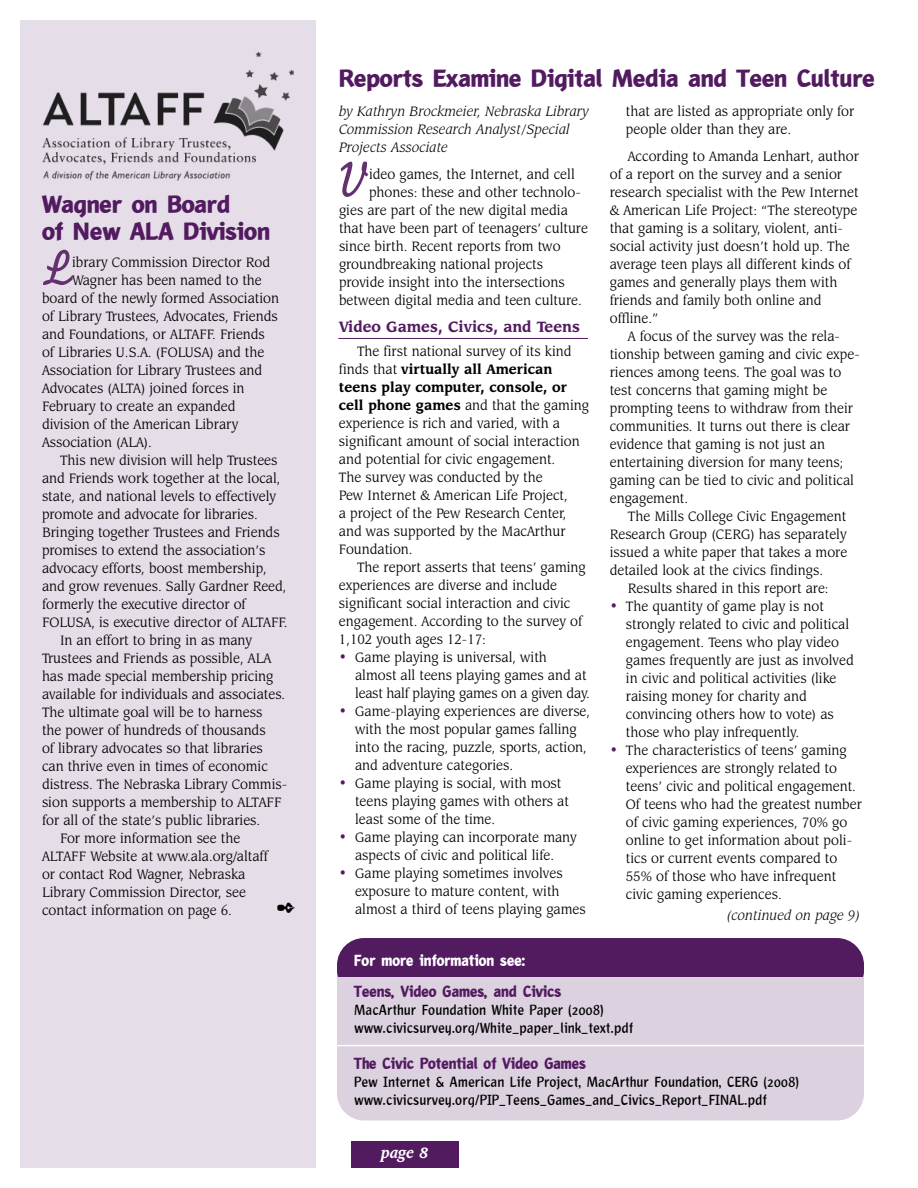
<style>
.page{position:relative;width:918px;height:1188px;background:#fff}
.page>*{position:absolute;margin:0;border:0;box-sizing:border-box;transform-origin:0 0}
.t1{font:52.5px "Monoline Script MT Std";color:#63316f}
.t2{font:900 25.5px/27px "Liga Sans LT Std";letter-spacing:-.005em;color:#521a5f}
.t3{font:900 16.5px "Liga Sans LT Std";color:#521a5f;scale:.92 1}
.t4{font:700 16.5px "Leawood IT Cby BT";color:#521a5f;scale:.92 1}
.t5{font:900 16.5px "Liga Sans LT Std";color:#fff;scale:.92 1}
.t6{font:italic 700 16.5px "Leawood IT Cby BT";color:#fff;scale:.92 1}
.t7{font:15px/18px "Leawood IT Cby BT";color:#000;scale:.92 1}
.t8{font:700 15px/18px "Liga Sans LT Std";color:#000;scale:.92 1}
.t9{font:italic 15px/18px "Leawood IT Cby BT";color:#000;scale:.92 1}
.s1{font-weight:700}
.s2{color:#521a5f}
</style>
<div class="page">
<div style="left:337px;top:938px;width:527px;height:60px;background:#521a5f;border-radius:27px"></div>
<div style="left:20px;top:20px;width:296px;height:1148px;background:#e5dde7"></div>
<div style="left:351px;top:1141px;width:108px;height:27px;background:#521a5f"></div>
<div style="left:337px;top:1027px;width:527px;height:93px;background:#dcd1df;border-radius:27px"></div>
<div style="left:337px;top:978px;width:527px;height:105px;background:#dcd1df"></div>
<hr style="left:331px;top:1045px;width:537px;height:1px;background:#fff">
<hr style="left:338px;top:338px;width:250px;height:1px;background:#521a5f">
<img style="left:43px;top:53px;width:250px;height:128px">
<h2 class="t2" style="left:42px;top:193px;width:230px">Wagner on Board<br>of New ALA Division</h2>
<h1 class="t1" style="left:42px;top:247px;width:32px">L</h1>
<p class="t7" style="left:72px;top:254px;width:217px">ibrary Commission Director Rod</p>
<p class="t7" style="left:72px;top:272px;width:208px">Wagner has been named to the</p>
<p class="t7" style="left:42px;top:290px;width:259px">board of the newly formed Association</p>
<p class="t7" style="left:42px;top:308px;width:258px">of Library Trustees, Advocates, Friends</p>
<p class="t7" style="left:42px;top:326px;width:244px">and Foundations, or ALTAFF. Friends</p>
<p class="t7" style="left:42px;top:344px;width:243px">of Libraries U.S.A. (FOLUSA) and the</p>
<p class="t7" style="left:42px;top:362px;width:241px">Association for Library Trustees and</p>
<p class="t7" style="left:42px;top:380px;width:222px">Advocates (ALTA) joined forces in</p>
<p class="t7" style="left:42px;top:398px;width:212px">February to create an expanded</p>
<p class="t7" style="left:42px;top:416px;width:215px">division of the American Library</p>
<p class="t7" style="left:42px;top:434px;width:121px">Association (ALA).</p>
<p class="t7" style="left:60px;top:452px;width:238px">This new division will help Trustees</p>
<p class="t7" style="left:42px;top:470px;width:261px">and Friends work together at the local,</p>
<p class="t7" style="left:42px;top:488px;width:256px">state, and national levels to effectively</p>
<p class="t7" style="left:42px;top:506px;width:236px">promote and advocate for libraries.</p>
<p class="t7" style="left:42px;top:524px;width:260px">Bringing together Trustees and Friends</p>
<p class="t7" style="left:42px;top:542px;width:245px">promises to extend the association’s</p>
<p class="t7" style="left:42px;top:560px;width:246px">advocacy efforts, boost membership,</p>
<p class="t7" style="left:42px;top:578px;width:267px">and grow revenues. Sally Gardner Reed,</p>
<p class="t7" style="left:42px;top:596px;width:223px">formerly the executive director of</p>
<p class="t7" style="left:42px;top:614px;width:268px">FOLUSA, is executive director of ALTAFF.</p>
<p class="t7" style="left:60px;top:632px;width:210px">In an effort to bring in as many</p>
<p class="t7" style="left:42px;top:650px;width:251px">Trustees and Friends as possible, ALA</p>
<p class="t7" style="left:42px;top:668px;width:253px">has made special membership pricing</p>
<p class="t7" style="left:42px;top:686px;width:266px">available for individuals and associates.</p>
<p class="t7" style="left:42px;top:704px;width:241px">The ultimate goal will be to harness</p>
<p class="t7" style="left:42px;top:722px;width:245px">the power of hundreds of thousands</p>
<p class="t7" style="left:42px;top:740px;width:242px">of library advocates so that libraries</p>
<p class="t7" style="left:42px;top:758px;width:247px">can thrive even in times of economic</p>
<p class="t7" style="left:42px;top:776px;width:268px">distress. The Nebraska Library Commis-</p>
<p class="t7" style="left:42px;top:794px;width:262px">sion supports a membership to ALTAFF</p>
<p class="t7" style="left:42px;top:812px;width:239px">for all of the state’s public libraries.</p>
<p class="t7" style="left:60px;top:830px;width:198px">For more information see the</p>
<p class="t7" style="left:42px;top:848px;width:247px">ALTAFF Website at www.ala.org/altaff</p>
<p class="t7" style="left:42px;top:866px;width:222px">or contact Rod Wagner, Nebraska</p>
<p class="t7" style="left:42px;top:884px;width:223px">Library Commission Director, see</p>
<p class="t7" style="left:42px;top:902px;width:208px">contact information on page 6.</p>
<h2 class="t2" style="left:339px;top:68px;width:537px">Reports Examine Digital Media and Teen Culture</h2>
<p class="t9" style="left:339px;top:103px;width:273px">by Kathryn Brockmeier, Nebraska Library<br>Commission Research Analyst/Special<br>Projects Associate</p>
<h1 class="t1" style="left:339px;top:159px;width:32px">V</h1>
<p class="t7" style="left:369px;top:166px;width:225px">ideo games, the Internet, and cell</p>
<p class="t7" style="left:369px;top:184px;width:232px">phones: these and other technolo-</p>
<p class="t7" style="left:339px;top:202px;width:250px">gies are part of the new digital media</p>
<p class="t7" style="left:339px;top:220px;width:272px">that have been part of teenagers’ culture</p>
<p class="t7" style="left:339px;top:238px;width:242px">since birth. Recent reports from two</p>
<p class="t7" style="left:339px;top:256px;width:223px">groundbreaking national projects</p>
<p class="t7" style="left:339px;top:274px;width:247px">provide insight into the intersections</p>
<p class="t7" style="left:339px;top:292px;width:265px">between digital media and teen culture.</p>
<p class="t4" style="left:339px;top:320px;width:264px">Video Games, Civics, and Teens</p>
<p class="t7" style="left:339px;top:343px;width:273px;text-indent:18px">The first national survey of its kind finds that <span class="s1">virtually all American teens play computer, console, or cell phone games</span> and that the gaming experience is rich and varied, with a significant amount of social interaction and potential for civic engagement.<br>The survey was conducted by the<br>Pew Internet &amp; American Life Project,<br>a project of the Pew Research Center, and was supported by the MacArthur Foundation.</p>
<p class="t7" style="left:339px;top:559px;width:270px;text-indent:18px">The report asserts that teens’ gaming experiences are diverse and include significant social interaction and civic engagement. According to the survey of 1,102 youth ages 12-17:</p>
<p class="t7" style="left:355px;top:649px;width:257px;text-indent:-16px"><span class="s2">•</span> Game playing is universal, with almost all teens playing games and at least half playing games on a given day.</p>
<p class="t7" style="left:355px;top:703px;width:257px;text-indent:-16px"><span class="s2">•</span> Game-playing experiences are diverse, with the most popular games falling into the racing, puzzle, sports, action, and adventure categories.</p>
<p class="t7" style="left:355px;top:775px;width:234px;text-indent:-16px"><span class="s2">•</span> Game playing is social, with most teens playing games with others at least some of the time.</p>
<p class="t7" style="left:339px;top:829px;width:260px;text-align:center"><span class="s2">•</span> Game playing can incorporate many aspects of civic and political life.</p>
<p class="t7" style="left:355px;top:865px;width:252px;text-indent:-16px"><span class="s2">•</span> Game playing sometimes involves exposure to mature content, with almost a third of teens playing games</p>
<p class="t7" style="left:626px;top:103px;width:250px">that are listed as appropriate only for people older than they are.</p>
<p class="t7" style="left:610px;top:148px;width:272px;text-indent:18px">According to Amanda Lenhart, author of a report on the survey and a senior research specialist with the Pew Internet &amp; American Life Project: “The stereotype that gaming is a solitary, violent, anti&shy;social activity just doesn’t hold up. The average teen plays all different kinds of games and generally plays them with friends and family both online and offline.”</p>
<p class="t7" style="left:610px;top:328px;width:274px;text-indent:18px">A focus of the survey was the rela&shy;tionship between gaming and civic expe&shy;riences among teens. The goal was to test concerns that gaming might be prompting teens to withdraw from their communities. It turns out there is clear evidence that gaming is not just an entertaining diversion for many teens; gaming can be tied to civic and political engagement.</p>
<p class="t7" style="left:610px;top:508px;width:260px;text-align:justify;text-indent:18px">The Mills College Civic Engagement Research Group (CERG) has separately issued a white paper that takes a more detailed look at the civics findings.</p>
<p class="t7" style="left:628px;top:580px;width:220px">Results shared in this report are:</p>
<p class="t7" style="left:626px;top:598px;width:249px;text-indent:-16px"><span class="s2">•</span> The quantity of game play is not strongly related to civic and political engagement. Teens who play video games frequently are just as involved in civic and political activities (like raising money for charity and convincing others how to vote) as those who play infrequently.</p>
<p class="t7" style="left:626px;top:742px;width:258px;text-indent:-16px"><span class="s2">•</span> The characteristics of teens’ gaming experiences are strongly related to teens’ civic and political engagement.<br>Of teens who had the greatest number of civic gaming experiences, 70% go online to get information about poli&shy;tics or current events compared to 55% of those who have infrequent civic gaming experiences.</p>
<p class="t9" style="left:727px;top:907px;width:146px">(continued on page 9)</p>
<p class="t5" style="left:354px;top:954px;width:187px">For more information see:</p>
<p class="t3" style="left:354px;top:986px;width:227px">Teens, Video Games, and Civics</p>
<p class="t8" style="left:354px;top:1002px;width:304px">MacArthur Foundation White Paper (2008) www.civicsurvey.org/White_paper_link_text.pdf</p>
<p class="t3" style="left:354px;top:1058px;width:253px">The Civic Potential of Video Games</p>
<p class="t8" style="left:354px;top:1074px;width:485px">Pew Internet &amp; American Life Project, MacArthur Foundation, CERG (2008) www.civicsurvey.org/PIP_Teens_Games_and_Civics_Report_FINAL.pdf</p>
<p class="t6" style="left:381px;top:1146px;width:53px">page 8</p>
</div>
